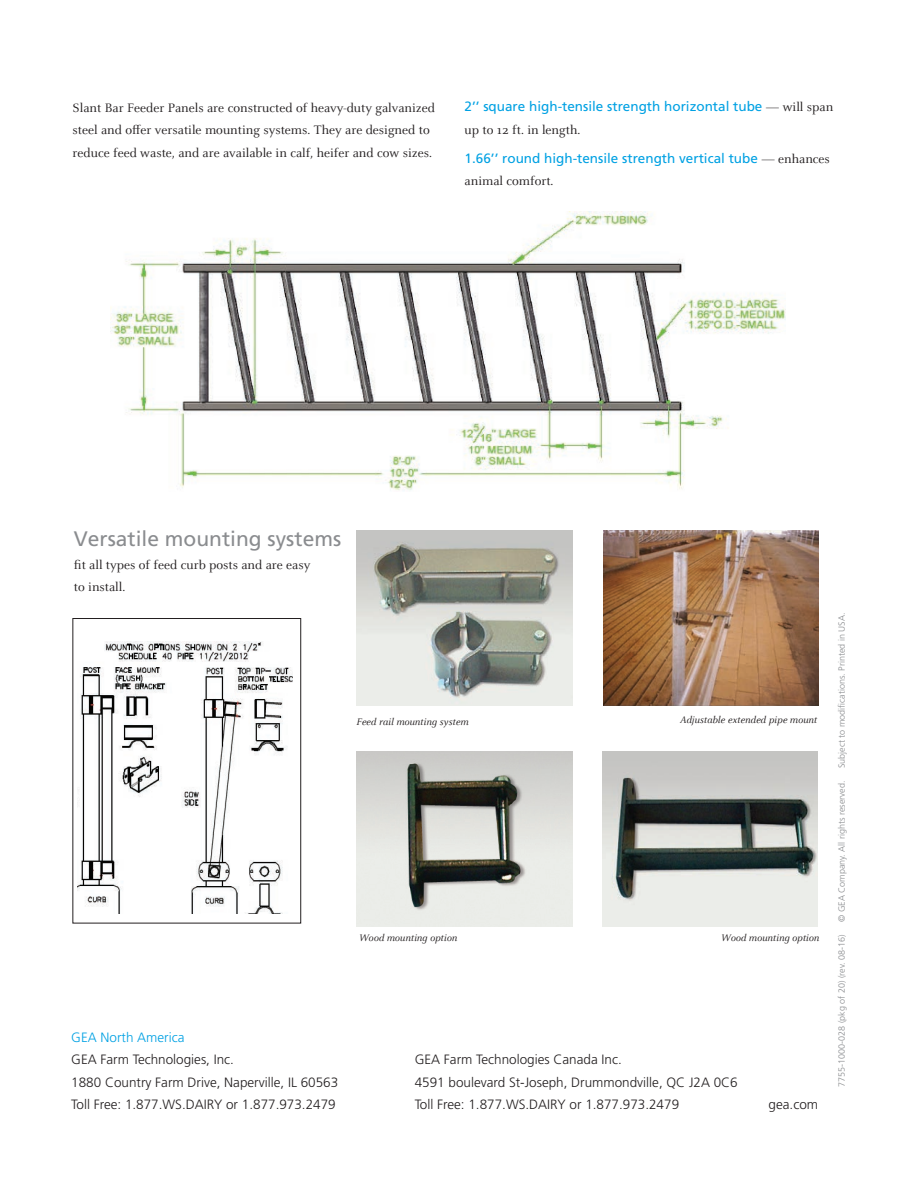
<style>
.page{position:relative;width:918px;height:1188px;background:#fff}
.page>*{position:absolute;margin:0;border:0;box-sizing:border-box;transform-origin:0 0}
.t1{font:21px "Frutiger";color:#8a8c8f}
.t2{font:13.5px/22.5px "Celeste OT";color:#231f20}
.t3{font:300 13.5px/22.5px "Frutiger";color:#231f20}
.t4{font:13.5px "Frutiger";color:#00a1e3}
.t5{font:300 13.5px "Frutiger";color:#00a1e3}
.t6{font:italic 10.5px "Celeste OT";color:#231f20}
.t7{font:300 9px "Frutiger";color:#8a8c8f}
.s1{font-family:"Celeste OT";color:#231f20}
</style>
<div class="page">
<img style="left:110px;top:211px;width:675px;height:279px">
<div style="left:72px;top:618px;width:229px;height:305px;background:#fff;border:1px solid #231f20"></div>
<img style="left:78px;top:641px;width:215px;height:272px">
<img style="left:357px;top:530px;width:215px;height:175px">
<img style="left:603px;top:531px;width:216px;height:175px">
<img style="left:357px;top:752px;width:215px;height:175px">
<img style="left:602px;top:752px;width:216px;height:175px">
<p class="t2" style="left:73px;top:97px;width:364px">Slant Bar Feeder Panels are constructed of heavy-duty galvanized steel and offer versatile mounting systems. They are designed to reduce feed waste, and are available in calf, heifer and cow sizes.</p>
<p class="t4" style="left:465px;top:99px;width:370px">2’’ square high-tensile strength horizontal tube <span class="s1">— will span</span></p>
<p class="t2" style="left:465px;top:118px;width:117px">up to 12 ft. in length.</p>
<p class="t4" style="left:465px;top:150px;width:367px">1.66’’ round high-tensile strength vertical tube <span class="s1">— enhances</span></p>
<p class="t2" style="left:465px;top:170px;width:90px">animal comfort.</p>
<h1 class="t1" style="left:74px;top:527px;width:269px">Versatile mounting systems</h1>
<p class="t2" style="left:74px;top:554px;width:238px">fit all types of feed curb posts and are easy to install.</p>
<p class="t6" style="left:356px;top:716px;width:114px">Feed rail mounting system</p>
<p class="t6" style="left:680px;top:714px;width:138px">Adjustable extended pipe mount</p>
<p class="t6" style="left:359px;top:932px;width:100px">Wood mounting option</p>
<p class="t6" style="left:721px;top:932px;width:100px">Wood mounting option</p>
<p class="t5" style="left:71px;top:1029px;width:115px">GEA North America</p>
<p class="t3" style="left:71px;top:1048px;width:269px">GEA Farm Technologies, Inc.<br>1880 Country Farm Drive, Naperville, IL 60563<br>Toll Free: 1.877.WS.DAIRY or 1.877.973.2479</p>
<p class="t3" style="left:415px;top:1048px;width:325px">GEA Farm Technologies Canada Inc.<br>4591 boulevard St-Joseph, Drummondville, QC J2A 0C6<br>Toll Free: 1.877.WS.DAIRY or 1.877.973.2479</p>
<p class="t3" style="left:769px;top:1094px;width:51px">gea.com</p>
<p class="t7" style="left:837px;top:768px;width:157px;rotate:-90deg">Subject to modifications. Printed in USA.</p>
<p class="t7" style="left:837px;top:922px;width:143px;rotate:-90deg">© GEA Company. All rights reserved.</p>
<p class="t7" style="left:837px;top:1087px;width:154px;rotate:-90deg">7755-1000-028 (pkg of 20) (rev. 08-16)</p>
</div>
